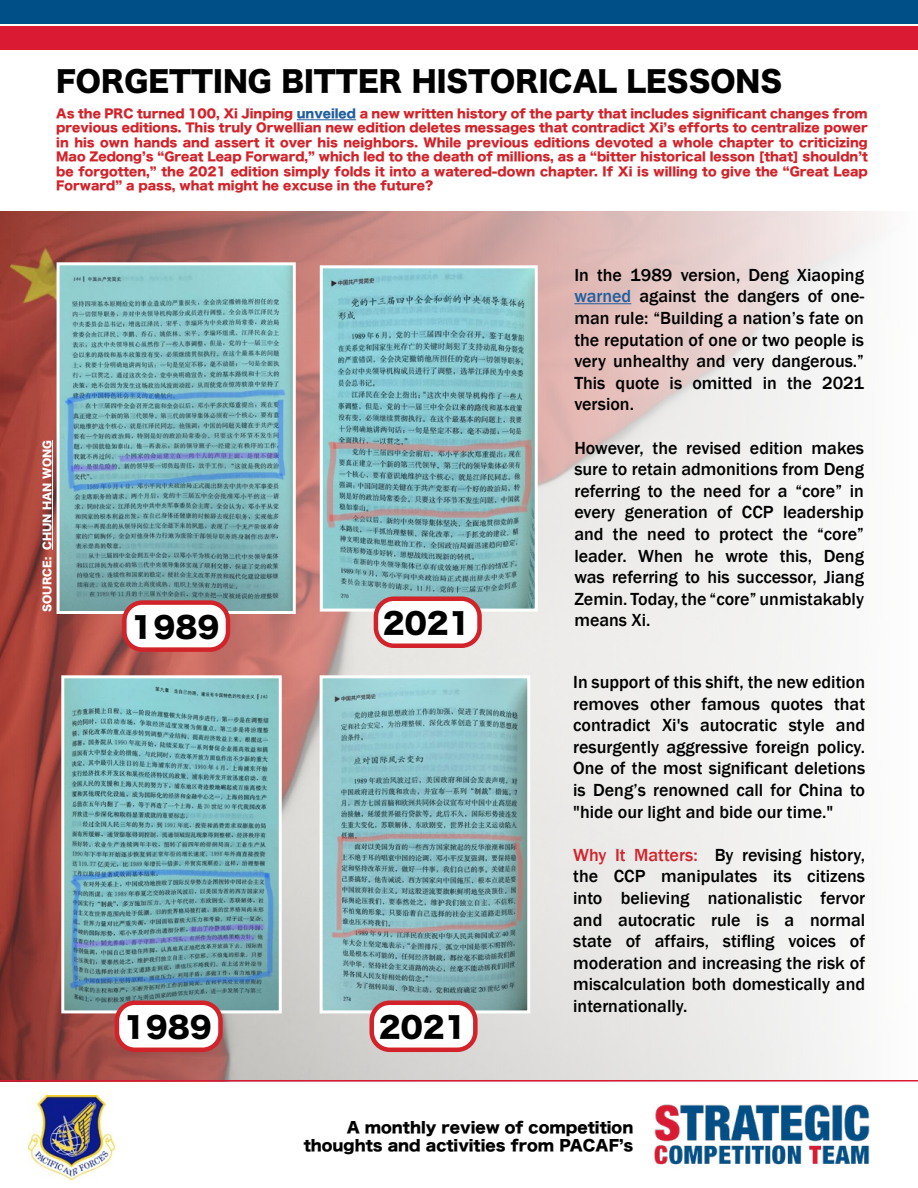
<style>
.page{position:relative;width:918px;height:1188px;background:#fff}
.page>*{position:absolute;margin:0;border:0;box-sizing:border-box;transform-origin:0 0}
.t1{font:28.5px "Hira Kaku Std N W8";color:#000}
.t2{font:500 18px/21.6px "Franklin Gothic";color:#000;text-align:justify}
.t3{font:15px/18px "Hira Kaku Std N W8";color:#000;text-align:right}
.t4{font:12px/14.4px "Hira Kaku Std N W8";color:#d2232a;text-align:justify}
.t5{font:10.5px "Hira Kaku Std N W8";color:#fff}
.s1{color:#215e9e}
.s2{color:#d2232a}
</style>
<div class="page">
<img style="left:0;top:212px;width:879px;height:868px">
<div style="left:0;top:26px;width:918px;height:24px;background:#da1a32"></div>
<div style="left:0;top:0;width:918px;height:23px;background:#004f87"></div>
<hr style="left:0;top:1080px;width:918px;height:2px;background:#da1a32">
<img style="left:29px;top:1095px;width:85px;height:85px">
<img style="left:655px;top:1104px;width:215px;height:61px">
<hr style="left:297px;top:119px;width:59px;height:1px;background:#215e9e">
<hr style="left:574px;top:303px;width:57px;height:1px;background:#215e9e">
<img style="left:61px;top:266px;width:231px;height:344px">
<div style="left:57px;top:262px;width:239px;height:352px;border:3px solid #fff"></div>
<img style="left:324px;top:269px;width:210px;height:339px">
<div style="left:320px;top:265px;width:218px;height:347px;border:3px solid #fff"></div>
<div style="left:124px;top:603px;width:104px;height:47px;background:#fff;border-radius:18px"></div>
<div style="left:122px;top:600px;width:108px;height:52px;border:4px solid #d2232a;border-radius:18px"></div>
<div style="left:376px;top:599px;width:104px;height:47px;background:#fff;border-radius:18px"></div>
<div style="left:374px;top:596px;width:108px;height:52px;border:4px solid #d2232a;border-radius:18px"></div>
<img style="left:65px;top:679px;width:213px;height:330px">
<div style="left:61px;top:675px;width:221px;height:338px;border:3px solid #fff"></div>
<img style="left:324px;top:679px;width:202px;height:330px">
<div style="left:320px;top:675px;width:210px;height:338px;border:3px solid #fff"></div>
<div style="left:117px;top:1003px;width:103px;height:47px;background:#fff;border-radius:18px"></div>
<div style="left:115px;top:1001px;width:108px;height:51px;border:4px solid #d2232a;border-radius:18px"></div>
<div style="left:372px;top:1003px;width:103px;height:47px;background:#fff;border-radius:18px"></div>
<div style="left:369px;top:1001px;width:109px;height:51px;border:4px solid #d2232a;border-radius:18px"></div>
<hr style="left:52px;top:440px;width:1px;height:110px;background:#fff">
<h1 class="t1" style="left:56px;top:65px;width:727px">FORGETTING BITTER HISTORICAL LESSONS</h1>
<p class="t4" style="left:56px;top:107px;width:813px">As the PRC turned 100, Xi Jinping <span class="s1">unveiled</span> a new written history of the party that includes significant changes from previous editions. This truly Orwellian new edition deletes messages that contradict Xi’s efforts to centralize power in his own hands and assert it over his neighbors. While previous editions devoted a whole chapter to criticizing Mao Zedong’s “Great Leap Forward,” which led to the death of millions, as a “bitter historical lesson [that] shouldn’t be forgotten,” the 2021 edition simply folds it into a watered-down chapter. If Xi is willing to give the “Great Leap Forward” a pass, what might he excuse in the future?</p>
<p class="t5" style="left:41px;top:612px;width:173px;rotate:-90deg">SOURCE: CHUN HAN WONG</p>
<h1 class="t1" style="left:131px;top:611px;width:90px">1989</h1>
<h1 class="t1" style="left:383px;top:607px;width:90px">2021</h1>
<h1 class="t1" style="left:124px;top:1011px;width:90px">1989</h1>
<h1 class="t1" style="left:379px;top:1011px;width:90px">2021</h1>
<p class="t2" style="left:574px;top:264px;width:291px">In the 1989 version, Deng Xiaoping <span class="s1">warned</span> against the dangers of one&shy;man rule: “Building a nation’s fate on the reputation of one or two people is very unhealthy and very dangerous.” This quote is omitted in the 2021 version.</p>
<p class="t2" style="left:574px;top:437px;width:291px">However, the revised edition makes sure to retain admonitions from Deng referring to the need for a “core” in every generation of CCP leadership and the need to protect the “core” leader. When he wrote this, Deng was referring to his successor, Jiang Zemin. Today, the “core” unmistakably means Xi.</p>
<p class="t2" style="left:573px;top:671px;width:293px">In support of this shift, the new edition removes other famous quotes that contradict Xi's autocratic style and resurgently aggressive foreign policy.<br>One of the most significant deletions is Deng’s renowned call for China to "hide our light and bide our time."</p>
<p class="t2" style="left:573px;top:844px;width:294px"><span class="s2">Why It Matters:</span> By revising history, the CCP manipulates its citizens into believing nationalistic fervor and autocratic rule is a normal state of affairs, stifling voices of moderation and increasing the risk of miscalculation both domestically and internationally.</p>
<p class="t3" style="left:304px;top:1118px;width:331px">A monthly review of competition thoughts and activities from PACAF’s</p>
</div>
